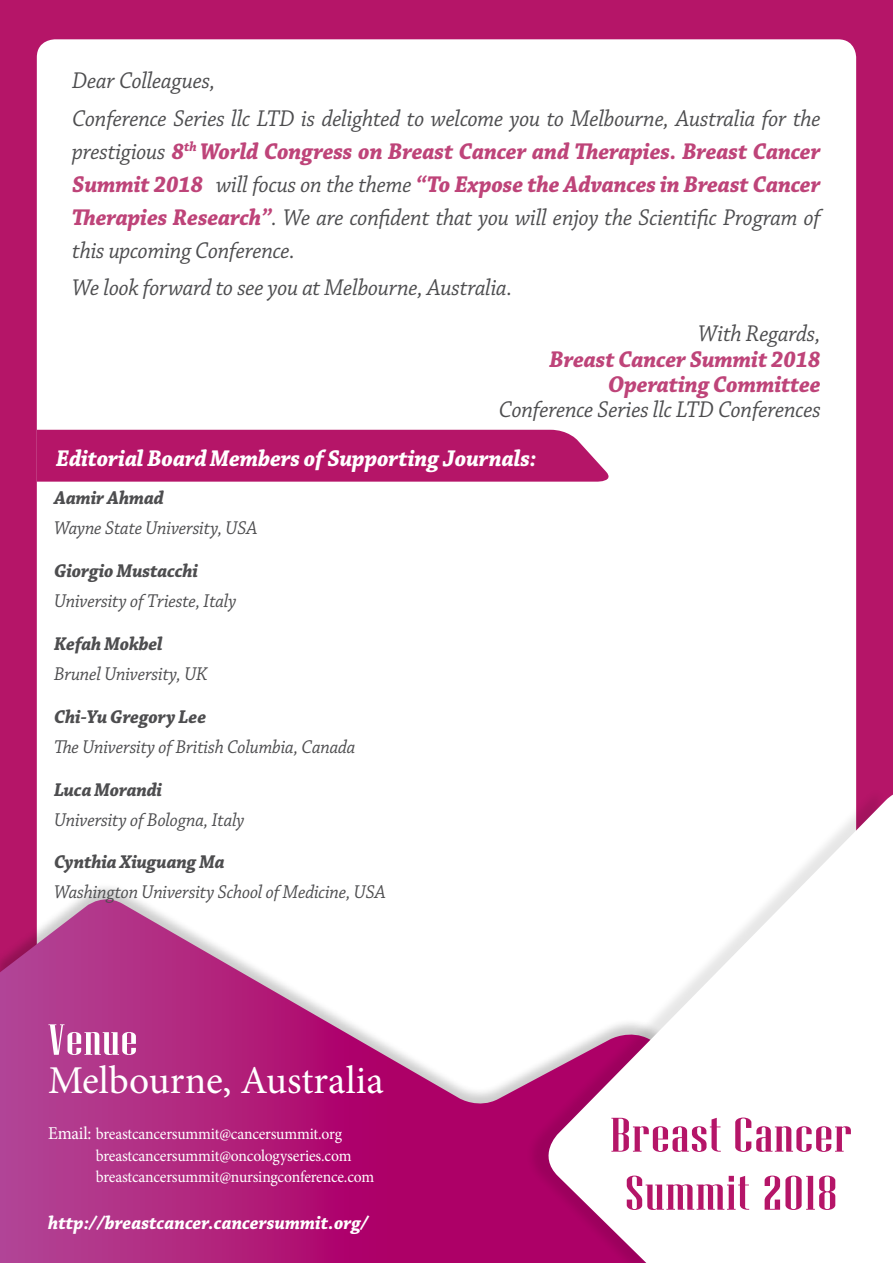
<style>
.page{position:relative;width:893px;height:1263px;background:#b51568}
.page>*{position:absolute;margin:0;border:0;box-sizing:border-box;transform-origin:0 0}
.t1{font:48.3px/58.1px "Niagara Solid";letter-spacing:.02em;color:#b51568;text-align:center;scale:1.39 1}
.t2{font:43.5px "Niagara Solid";letter-spacing:.02em;color:#fff;scale:1.39 1}
.t3{font:39.45px "Minion Pro";color:#fff}
.t4{font:italic 700 24px/33px "Chaparral Pro";letter-spacing:-.01em;color:#be4479;text-align:justify;scale:.95 1}
.t5{font:italic 24px/37.2px "Chaparral Pro";letter-spacing:-.01em;color:#4d4d4f;scale:.95 1}
.t6{font:italic 700 24px "Chaparral Pro";letter-spacing:-.01em;color:#fff;scale:.95 1}
.t7{font:italic 19.5px "Chaparral Pro";letter-spacing:-.01em;color:#4d4d4f;scale:.95 1}
.t8{font:italic 700 19.5px "Chaparral Pro";letter-spacing:-.01em;color:#4d4d4f;scale:.95 1}
.t9{font:italic 700 19.5px "Chaparral Pro";color:#fff;scale:.95 1}
.t10{font:16.5px/21.9px "Minion Pro";letter-spacing:-.015em;color:#fff;scale:.95 1}
.s1{font-weight:400;color:#4d4d4f}
.s2{font-size:18.15px}
</style>
<div class="page">
<div style="left:37px;top:39px;width:819px;height:1069px;background:#fff;border-radius:18px"></div>
<div style="left:0;top:883px;width:893px;height:380px;background:#000;opacity:.2"></div>
<svg style="left:0;top:899px;width:526px;height:364px"></svg>
<div style="left:526px;top:787px;width:360px;height:476px;background:#000;opacity:.1"></div>
<svg style="left:537px;top:795px;width:356px;height:468px"></svg>
<div style="left:37px;top:430px;width:572px;height:52px;background:#b51568"></div>
<p class="t5" style="left:72px;top:63px;width:789px">Dear Colleagues,<br>Conference Series llc LTD is delighted to welcome you to Melbourne, Australia for the</p>
<p class="t4" style="left:72px;top:135px;width:789px"><span class="s1">prestigious</span> 8<sup>th</sup> World Congress on Breast Cancer and Therapies. Breast Cancer Summit 2018 <span class="s1">will focus on the theme</span> “To Expose the Advances in Breast Cancer Therapies Research”<span class="s1">. We are confident that you will enjoy the Scientific Program of this upcoming Conference.</span></p>
<p class="t5" style="left:72px;top:270px;width:465px">We look forward to see you at Melbourne, Australia.</p>
<p class="t5" style="left:698px;top:316px;width:130px">With Regards,</p>
<p class="t4" style="left:550px;top:347px;width:287px;line-height:25.2px;text-align:right">Breast Cancer Summit 2018<br>Operating Committee</p>
<p class="t5" style="left:499px;top:392px;width:340px">Conference Series llc LTD Conferences</p>
<p class="t6" style="left:56px;top:444px;width:507px">Editorial Board Members of Supporting Journals:</p>
<p class="t8" style="left:54px;top:487px;width:117px">Aamir Ahmad</p>
<p class="t7" style="left:54px;top:517px;width:216px">Wayne State University, USA</p>
<p class="t8" style="left:54px;top:560px;width:153px">Giorgio Mustacchi</p>
<p class="t7" style="left:54px;top:590px;width:193px">University of Trieste, Italy</p>
<p class="t8" style="left:54px;top:632px;width:116px">Kefah Mokbel</p>
<p class="t7" style="left:54px;top:663px;width:163px">Brunel University, UK</p>
<p class="t8" style="left:54px;top:705px;width:162px">Chi-Yu Gregory Lee</p>
<p class="t7" style="left:54px;top:736px;width:319px">The University of British Columbia, Canada</p>
<p class="t8" style="left:54px;top:778px;width:116px">Luca Morandi</p>
<p class="t7" style="left:54px;top:809px;width:202px">University of Bologna, Italy</p>
<p class="t8" style="left:54px;top:851px;width:181px">Cynthia Xiuguang Ma</p>
<p class="t7" style="left:54px;top:881px;width:351px">Washington University School of Medicine, USA</p>
<h2 class="t2" style="left:48px;top:1017px;width:66px">Venue</h2>
<h3 class="t3" style="left:48px;top:1054px;width:337px">Melbourne, Australia</h3>
<p class="t10" style="left:96px;top:1122px;width:294px;text-indent:-48px"><span class="s2">Email:</span> breastcancersummit@cancersummit.org breastcancersummit@oncologyseries.com breastcancersummit@nursingconference.com</p>
<h1 class="t1" style="left:610px;top:1106px;width:175px">Breast Cancer<br>Summit 2018</h1>
<p class="t9" style="left:48px;top:1211px;width:339px">http://breastcancer.cancersummit.org/</p>
</div>
